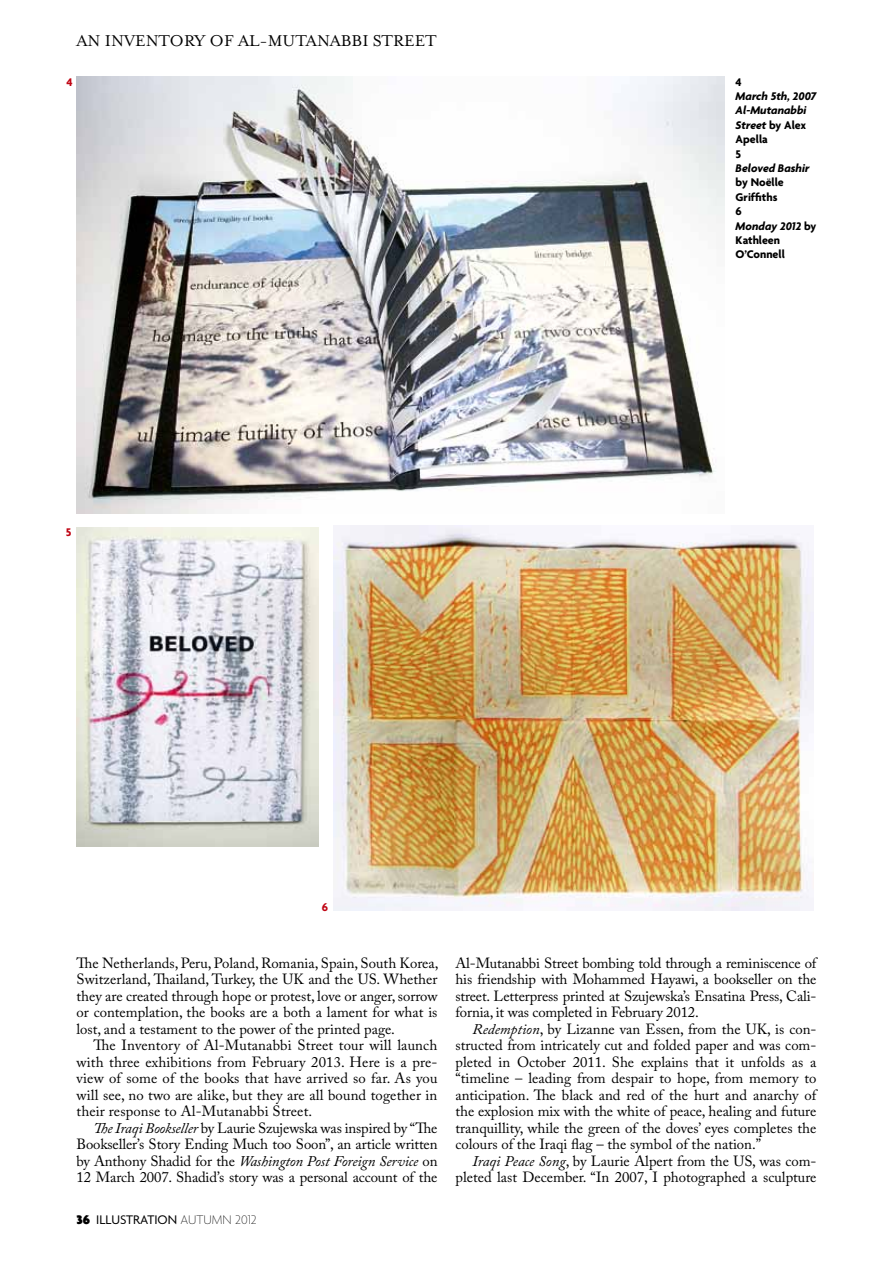
<style>
.page{position:relative;width:893px;height:1263px;background:#fff}
.page>*{position:absolute;margin:0;border:0;box-sizing:border-box;transform-origin:0 0}
.t1{font:18px "Mrs Eaves Roman";color:#000}
.t2{font:14.7px/16.5px "Adobe Caslon Pro";color:#000;text-align:justify}
.t3{font:13.5px "Agenda";color:#000}
.t4{font:italic 700 12px/14.4px "Agenda";color:#000}
.t5{font:700 12px/14.4px "Agenda";color:#000}
.t6{font:700 12px "Agenda";color:#c00514}
.s1{font-style:normal}
.s2{font-style:italic}
.s3{font-weight:900}
.s4{font-weight:100}
</style>
<div class="page">
<img style="left:77px;top:77px;width:648px;height:437px">
<img style="left:77px;top:527px;width:241px;height:320px">
<img style="left:333px;top:526px;width:481px;height:384px">
<p class="t1" style="left:77px;top:31px;width:362px">AN INVENTORY OF AL-MUTANABBI STREET</p>
<p class="t6" style="left:67px;top:74px;width:8px">4</p>
<p class="t6" style="left:66px;top:525px;width:7px">5</p>
<p class="t5" style="left:736px;top:74px;width:8px">4</p>
<p class="t4" style="left:736px;top:89px;width:82px">March 5th, 2007<br>Al-Mutanabbi<br>Street <span class="s1">by Alex<br>Apella<br>5</span></p>
<p class="t4" style="left:736px;top:161px;width:75px">Beloved Bashir</p>
<p class="t5" style="left:736px;top:175px;width:82px">by Noëlle<br>Griffiths<br>6<br><span class="s2">Monday 2012</span> by<br>Kathleen<br>O’Connell</p>
<p class="t6" style="left:322px;top:899px;width:8px">6</p>
<p class="t2" style="left:77px;top:954px;width:363px">The Netherlands, Peru, Poland, Romania, Spain, South Korea, Switzerland, Thailand, Turkey, the UK and the US. Whether they are created through hope or protest, love or anger, sorrow or contemplation, the books are a both a lament for what is lost, and a testament to the power of the printed page.</p>
<p class="t2" style="left:77px;top:1037px;width:362px;text-indent:17px">The Inventory of Al-Mutanabbi Street tour will launch with three exhibitions from February 2013. Here is a pre&shy;view of some of the books that have arrived so far. As you will see, no two are alike, but they are all bound together in their response to Al-Mutanabbi Street.</p>
<p class="t2" style="left:77px;top:1119px;width:362px;text-indent:17px"><span class="s2">The Iraqi Bookseller</span> by Laurie Szujewska was inspired by “The Bookseller’s Story Ending Much too Soon”, an article written by Anthony Shadid for the <span class="s2">Washington Post Foreign Service</span> on 12 March 2007. Shadid’s story was a personal account of the</p>
<p class="t3" style="left:77px;top:1211px;width:182px"><span class="s3">36</span> ILLUSTRATION <span class="s4">AUTUMN 2012</span></p>
<p class="t2" style="left:455px;top:954px;width:362px">Al-Mutanabbi Street bombing told through a reminiscence of his friendship with Mohammed Hayawi, a bookseller on the street. Letterpress printed at Szujewska’s Ensatina Press, Cali&shy;fornia, it was completed in February 2012.</p>
<p class="t2" style="left:455px;top:1020px;width:362px;text-indent:17px"><span class="s2">Redemption</span>, by Lizanne van Essen, from the UK, is con&shy;structed from intricately cut and folded paper and was com&shy;pleted in October 2011. She explains that it unfolds as a “timeline – leading from despair to hope, from memory to anticipation. The black and red of the hurt and anarchy of the explosion mix with the white of peace, healing and future tranquillity, while the green of the doves’ eyes completes the colours of the Iraqi flag – the symbol of the nation.”</p>
<p class="t2" style="left:455px;top:1152px;width:362px;text-align:right"><span class="s2">Iraqi Peace Song</span>, by Laurie Alpert from the US, was com&shy;pleted last December. “In 2007, I photographed a sculpture</p>
</div>
